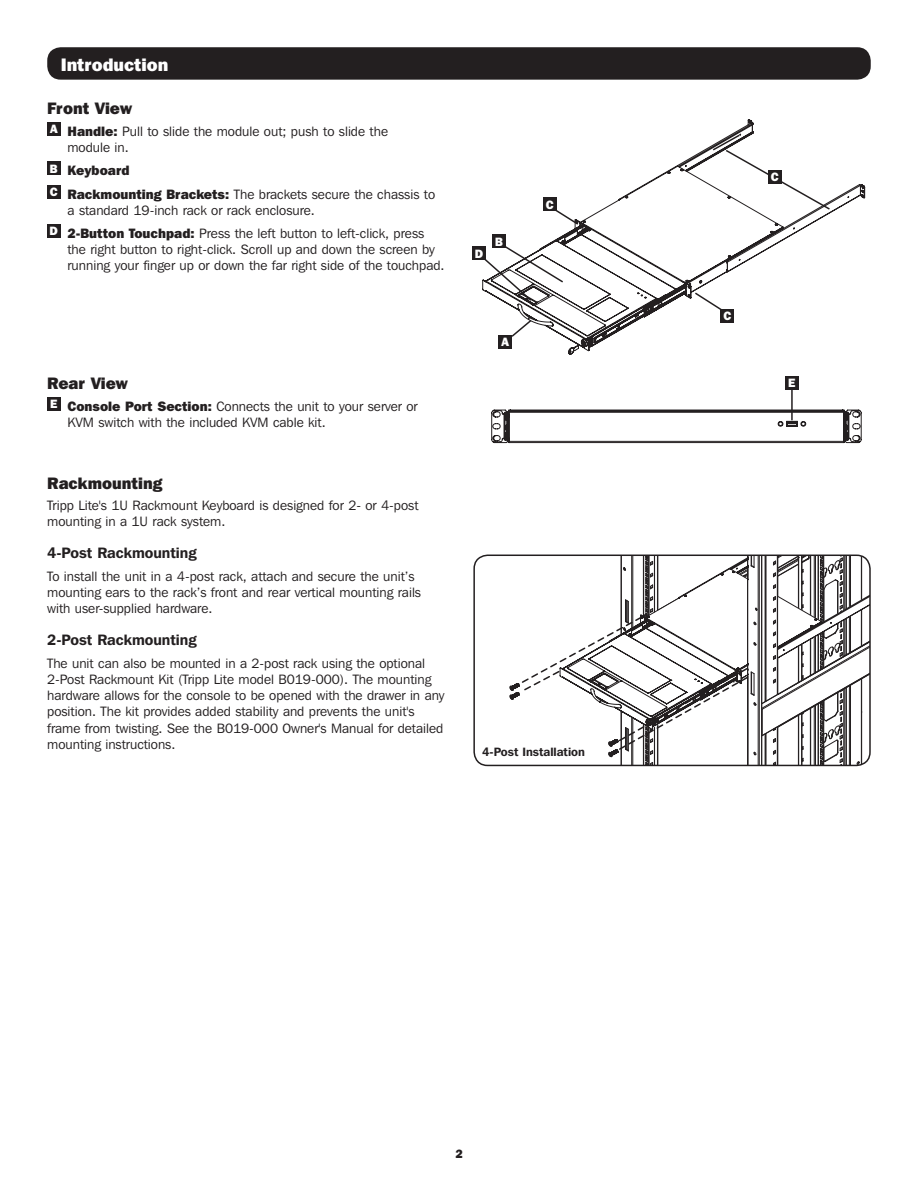
<style>
.page{position:relative;width:918px;height:1188px;background:#fff}
.page>*{position:absolute;margin:0;border:0;box-sizing:border-box;transform-origin:0 0}
.t1{font:800 18px "Franklin Gothic IT Cby BT";color:#fff}
.t2{font:800 16.5px "Franklin Gothic IT Cby BT";color:#231f20}
.t3{font:600 15px "Franklin Gothic IT Cby BT";color:#231f20}
.t4{font:13.5px/16.2px "Franklin Gothic IT Cby BT";color:#231f20}
.t5{font:800 13.5px "Franklin Gothic IT Cby BT";color:#231f20}
.t6{font:600 12px "Franklin Gothic IT Cby BT";color:#231f20}
.t7{font:800 12px "Franklin Gothic IT Cby BT";color:#fff}
.t8{font:800 12px "Franklin Gothic IT Cby BT";color:#231f20}
.s1{font-weight:800}
</style>
<div class="page">
<svg style="left:492px;top:119px;width:374px;height:236px"></svg>
<svg style="left:491px;top:409px;width:371px;height:35px"></svg>
<div style="left:47px;top:47px;width:824px;height:33px;background:#231f20;border-radius:14px"></div>
<div style="left:47px;top:122px;width:14px;height:14px;background:#231f20"></div>
<div style="left:47px;top:162px;width:14px;height:13px;background:#231f20"></div>
<div style="left:47px;top:185px;width:14px;height:14px;background:#231f20"></div>
<div style="left:47px;top:224px;width:14px;height:14px;background:#231f20"></div>
<div style="left:47px;top:397px;width:14px;height:14px;background:#231f20"></div>
<div style="left:499px;top:335px;width:13px;height:14px;background:#231f20"></div>
<div style="left:785px;top:376px;width:14px;height:14px;background:#231f20"></div>
<svg style="left:509px;top:555px;width:360px;height:211px"></svg>
<hr style="left:777px;top:555px;width:1px;height:139px;background:#231f20">
<hr style="left:777px;top:727px;width:1px;height:38px;background:#231f20">
<div style="left:473px;top:555px;width:398px;height:211px;border:2px solid #231f20;border-radius:14px"></div>
<div style="left:472px;top:246px;width:14px;height:14px;background:#231f20"></div>
<div style="left:493px;top:235px;width:13px;height:13px;background:#231f20"></div>
<svg style="left:482px;top:241px;width:83px;height:61px"></svg>
<svg style="left:510px;top:318px;width:23px;height:20px"></svg>
<svg style="left:711px;top:133px;width:120px;height:78px"></svg>
<div style="left:768px;top:170px;width:13px;height:14px;background:#231f20"></div>
<div style="left:543px;top:197px;width:13px;height:14px;background:#231f20"></div>
<div style="left:721px;top:309px;width:13px;height:14px;background:#231f20"></div>
<svg style="left:553px;top:208px;width:27px;height:18px"></svg>
<svg style="left:693px;top:291px;width:31px;height:21px"></svg>
<hr style="left:791px;top:388px;width:2px;height:32px;background:#231f20">
<p class="t1" style="left:61px;top:53px;width:109px">Introduction</p>
<p class="t2" style="left:47px;top:98px;width:86px">Front View</p>
<p class="t7" style="left:50px;top:121px;width:9px">A</p>
<p class="t4" style="left:68px;top:123px;width:322px"><span class="s1">Handle:</span> Pull to slide the module out; push to slide the module in.</p>
<p class="t7" style="left:50px;top:161px;width:9px">B</p>
<p class="t5" style="left:68px;top:162px;width:64px">Keyboard</p>
<p class="t7" style="left:50px;top:184px;width:9px">C</p>
<p class="t4" style="left:68px;top:186px;width:369px"><span class="s1">Rackmounting Brackets:</span> The brackets secure the chassis to a standard 19-inch rack or rack enclosure.</p>
<p class="t7" style="left:50px;top:224px;width:10px">D</p>
<p class="t4" style="left:68px;top:225px;width:379px"><span class="s1">2-Button Touchpad:</span> Press the left button to left-click, press the right button to right-click. Scroll up and down the screen by running your finger up or down the far right side of the touchpad.</p>
<p class="t2" style="left:47px;top:372px;width:82px">Rear View</p>
<p class="t7" style="left:50px;top:396px;width:9px">E</p>
<p class="t4" style="left:68px;top:398px;width:352px"><span class="s1">Console Port Section:</span> Connects the unit to your server or<br>KVM switch with the included KVM cable kit.</p>
<p class="t2" style="left:47px;top:472px;width:117px">Rackmounting</p>
<p class="t4" style="left:47px;top:497px;width:373px">Tripp Lite's 1U Rackmount Keyboard is designed for 2- or 4-post mounting in a 1U rack system.</p>
<p class="t3" style="left:47px;top:543px;width:151px">4-Post Rackmounting</p>
<p class="t4" style="left:47px;top:568px;width:375px">To install the unit in a 4-post rack, attach and secure the unit’s mounting ears to the rack’s front and rear vertical mounting rails with user-supplied hardware.</p>
<p class="t3" style="left:47px;top:630px;width:151px">2-Post Rackmounting</p>
<p class="t4" style="left:47px;top:655px;width:399px">The unit can also be mounted in a 2-post rack using the optional 2-Post Rackmount Kit (Tripp Lite model B019-000). The mounting hardware allows for the console to be opened with the drawer in any position. The kit provides added stability and prevents the unit's frame from twisting. See the B019-000 Owner's Manual for detailed mounting instructions.</p>
<p class="t7" style="left:475px;top:246px;width:10px">D</p>
<p class="t7" style="left:495px;top:234px;width:9px">B</p>
<p class="t7" style="left:502px;top:334px;width:9px">A</p>
<p class="t7" style="left:546px;top:197px;width:9px">C</p>
<p class="t6" style="left:482px;top:744px;width:104px">4-Post Installation</p>
<p class="t7" style="left:771px;top:169px;width:9px">C</p>
<p class="t7" style="left:723px;top:308px;width:9px">C</p>
<p class="t7" style="left:788px;top:375px;width:9px">E</p>
<p class="t8" style="left:456px;top:1146px;width:9px">2</p>
</div>
